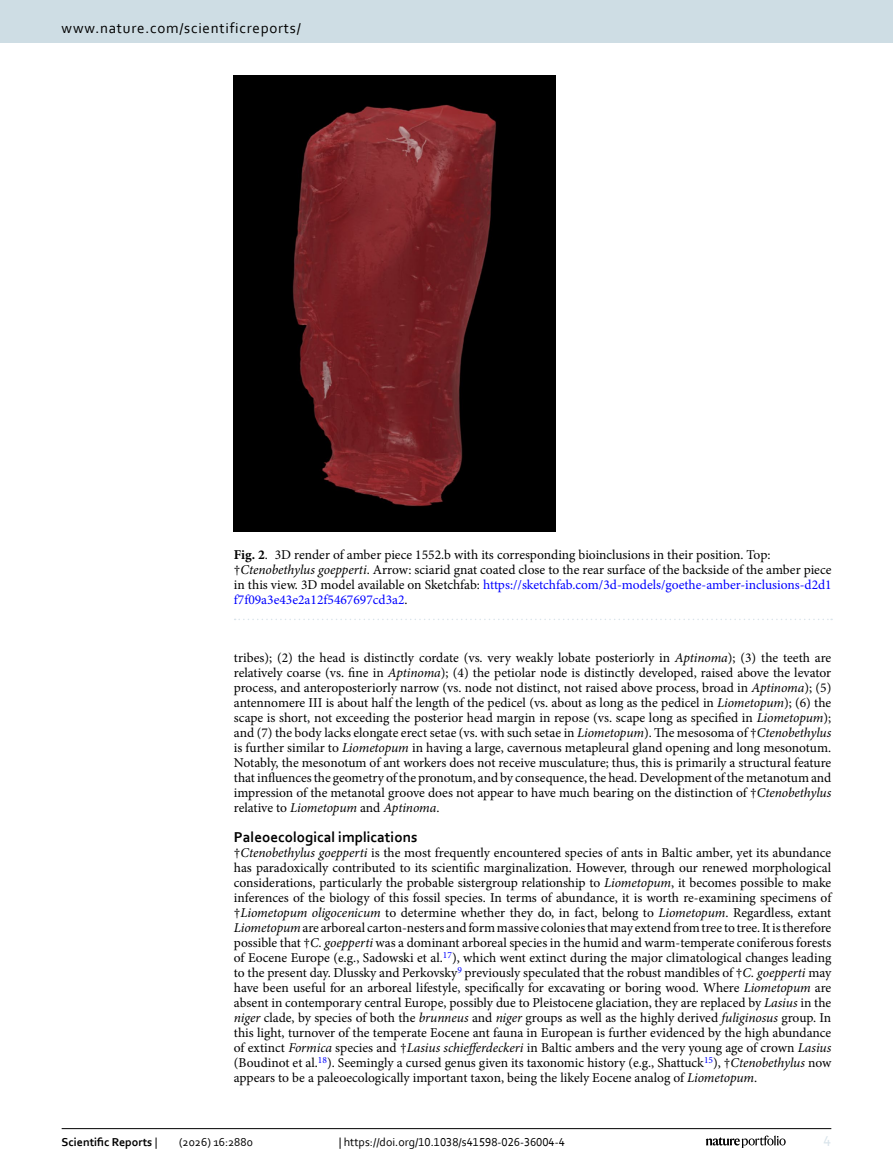
<style>
.page{position:relative;width:893px;height:1174px;background:#fff}
.page>*{position:absolute;margin:0;border:0;box-sizing:border-box;transform-origin:0 0}
.t1{font:15px "Corbel";letter-spacing:.05em;color:#000}
.Head_2{font:700 15px "Corbel";color:#000}
.t2{font:15px "Corbel";color:#d9e4eb}
.Body_Text{font:13.5px/15px "Minion Pro";color:#000;text-align:justify}
.Body_Text_Indent{font:13.5px/15px "Minion Pro";letter-spacing:-.005em;color:#000;text-align:justify}
.Figure_Caption{font:13.5px/15px "Minion Pro";color:#000}
.t3{font:12px "Corbel";color:#000}
.t4{font:700 12px "Corbel";color:#000}
.s1{font-weight:700}
.s2{font-style:italic}
.s3{color:#00f}
.s4{font-weight:400}
</style>
<div class="page">
<img style="left:234px;top:76px;width:322px;height:455px">
<svg style="left:235px;top:618px;width:597px;height:2px"></svg>
<hr style="left:62px;top:1128px;width:769px;height:1px;background:#000">
<svg style="left:706px;top:1135px;width:80px;height:12px"></svg>
<div style="left:0;top:0;width:893px;height:43px;background:#cedde4"></div>
<p class="t1" style="left:62px;top:18px;width:241px">www.nature.com/scientificreports/</p>
<p class="Figure_Caption" style="left:234px;top:547px;width:599px"><span class="s1">Fig. 2</span>. 3D render of amber piece 1552.b with its corresponding bioinclusions in their position. Top: †<span class="s2">Ctenobethylus goepperti</span>. Arrow: sciarid gnat coated close to the rear surface of the backside of the amber piece in this view. 3D model available on Sketchfab: <span class="s3">https://sketchfab.com/3d-models/goethe-amber-inclusions-d2d1 f7f09a3e43e2a12f5467697cd3a2</span>.</p>
<p class="Body_Text_Indent" style="left:234px;top:650px;width:599px">tribes); (2) the head is distinctly cordate (vs. very weakly lobate posteriorly in <span class="s2">Aptinoma</span>); (3) the teeth are relatively coarse (vs. fine in <span class="s2">Aptinoma</span>); (4) the petiolar node is distinctly developed, raised above the levator process, and anteroposteriorly narrow (vs. node not distinct, not raised above process, broad in <span class="s2">Aptinoma</span>); (5) antennomere III is about half the length of the pedicel (vs. about as long as the pedicel in <span class="s2">Liometopum</span>); (6) the scape is short, not exceeding the posterior head margin in repose (vs. scape long as specified in <span class="s2">Liometopum</span>); and (7) the body lacks elongate erect setae (vs. with such setae in <span class="s2">Liometopum</span>). The mesosoma of †<span class="s2">Ctenobethylus </span>is further similar to <span class="s2">Liometopum</span> in having a large, cavernous metapleural gland opening and long mesonotum.<br>Notably, the mesonotum of ant workers does not receive musculature; thus, this is primarily a structural feature that influences the geometry of the pronotum, and by consequence, the head. Development of the metanotum and impression of the metanotal groove does not appear to have much bearing on the distinction of †<span class="s2">Ctenobethylus </span>relative to <span class="s2">Liometopum</span> and <span class="s2">Aptinoma</span>.</p>
<p class="Head_2" style="left:234px;top:828px;width:185px">Paleoecological implications</p>
<p class="Body_Text" style="left:234px;top:845px;width:599px">†<span class="s2">Ctenobethylus goepperti</span> is the most frequently encountered species of ants in Baltic amber, yet its abundance has paradoxically contributed to its scientific marginalization. However, through our renewed morphological considerations, particularly the probable sistergroup relationship to <span class="s2">Liometopum</span>, it becomes possible to make inferences of the biology of this fossil species. In terms of abundance, it is worth re-examining specimens of †<span class="s2">Liometopum oligocenicum</span> to determine whether they do, in fact, belong to <span class="s2">Liometopum</span>. Regardless, extant <span class="s2">Liometopum</span> are arboreal carton-nesters and form massive colonies that may extend from tree to tree. It is therefore possible that †<span class="s2">C. goepperti</span> was a dominant arboreal species in the humid and warm-temperate coniferous forests of Eocene Europe (e.g., Sadowski et al.<sup>17</sup>), which went extinct during the major climatological changes leading to the present day. Dlussky and Perkovsky<sup>9</sup> previously speculated that the robust mandibles of †<span class="s2">C. goepperti</span> may have been useful for an arboreal lifestyle, specifically for excavating or boring wood. Where <span class="s2">Liometopum</span> are absent in contemporary central Europe, possibly due to Pleistocene glaciation, they are replaced by <span class="s2">Lasius</span> in the <span class="s2">niger</span> clade, by species of both the <span class="s2">brunneus</span> and <span class="s2">niger</span> groups as well as the highly derived <span class="s2">fuliginosus</span> group. In this light, turnover of the temperate Eocene ant fauna in European is further evidenced by the high abundance of extinct <span class="s2">Formica</span> species and †<span class="s2">Lasius schiefferdeckeri</span> in Baltic ambers and the very young age of crown <span class="s2">Lasius </span>(Boudinot et al.<sup>18</sup>). Seemingly a cursed genus given its taxonomic history (e.g., Shattuck<sup>15</sup>), †<span class="s2">Ctenobethylus</span> now appears to be a paleoecologically important taxon, being the likely Eocene analog of <span class="s2">Liometopum</span>.</p>
<p class="t4" style="left:62px;top:1134px;width:97px">Scientific Reports <span class="s4">|</span></p>
<p class="t3" style="left:179px;top:1134px;width:75px">(2026) 16:2880</p>
<p class="t3" style="left:339px;top:1134px;width:228px">| https://doi.org/10.1038/s41598-026-36004-4</p>
<p class="t2" style="left:824px;top:1132px;width:9px">4</p>
</div>
